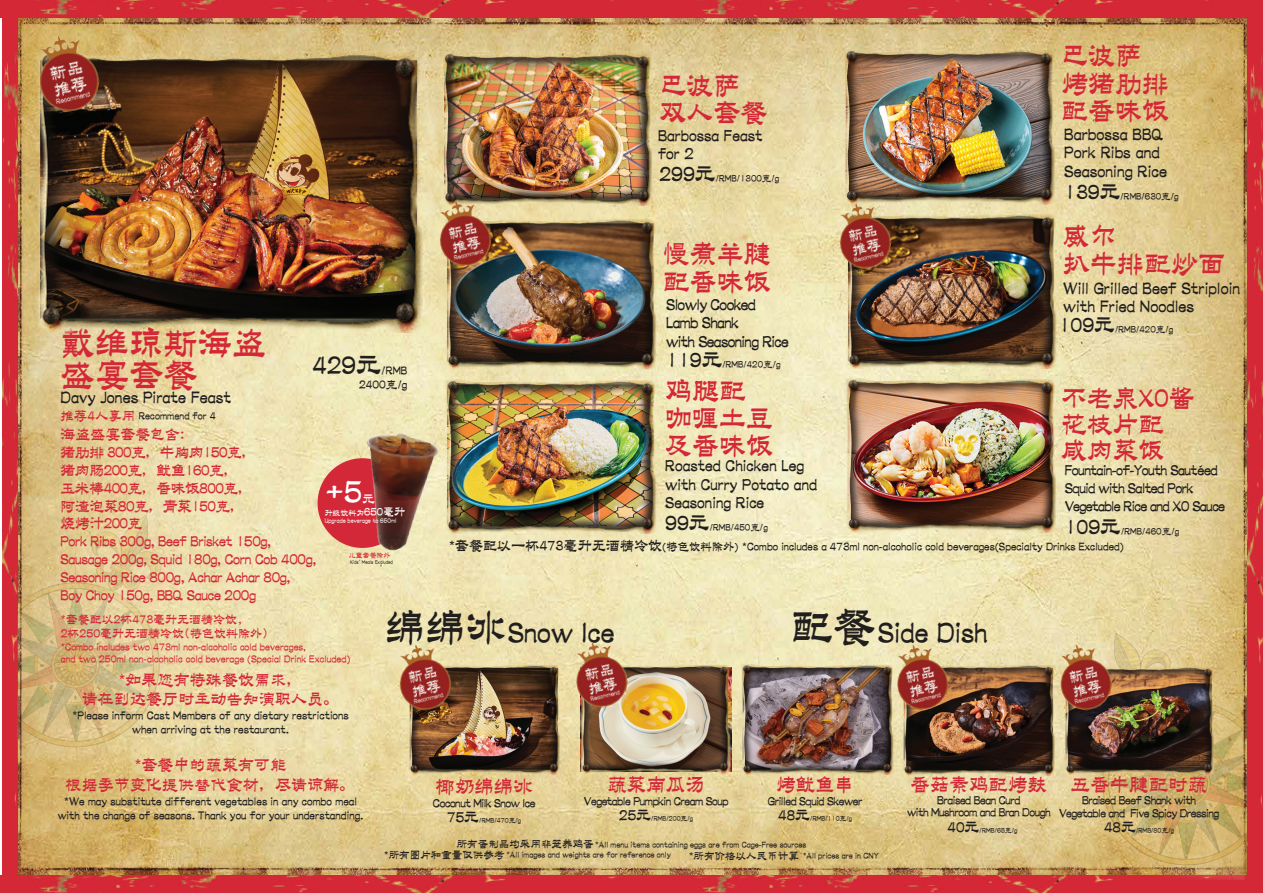
<style>
.page{position:relative;width:1263px;height:893px;background:#fff}
.page>*{position:absolute;margin:0;border:0;box-sizing:border-box;transform-origin:0 0}
.t1{font:700 34.35px/31.5px "M Li PRC";color:#d42838}
.t2{font:700 31.65px "M Li PRC";color:#fff}
.t3{font:700 29.25px "M Li PRC";color:#211e1e}
.t4{font:700 27px/27.5px "M Li PRC";color:#d42838}
.t5{font:700 25.65px/26.1px "M Li PRC";color:#d42838}
.t6{font:700 25.5px "M Li PRC";color:#211e1e}
.t7{font:700 19.5px "M Li PRC";color:#d42838}
.t8{font:700 17.1px/18.1px "M Li PRC";color:#211e1e}
.t9{font:700 16.5px/18.1px "M Li PRC";color:#211e1e}
.t10{font:700 16.5px/18.1px "M Li PRC";letter-spacing:-.04em;color:#211e1e}
.t11{font:700 16.05px/19.4px "M Li PRC";color:#d32838;text-align:center}
.t12{font:700 15px/18px "M Li PRC";letter-spacing:-.025em;color:#d42838}
.t13{font:700 15px/18.1px "M Li PRC";letter-spacing:-.04em;color:#211e1e}
.t14{font:700 12.6px "M Li PRC";color:#fff}
.t15{font:700 12.3px/13.2px "M Li PRC";letter-spacing:-.04em;color:#211e1e;text-align:center}
.t16{font:700 12px/14.4px "M Li PRC";color:#d42838}
.t17{font:700 11.85px/14.2px "M Li PRC";color:#211e1e;text-align:center}
.t18{font:700 11.7px "M Li PRC";color:#211e1e}
.t19{font:700 11.55px "M Li PRC";color:#201d1e}
.t20{font:700 10.8px "M Li PRC";color:#211e1e}
.t21{font:700 10.5px/12.6px "M Li PRC";color:#d42838}
.t22{font:700 9.6px "M Li PRC";color:#211e1e}
.t23{font:700 8.7px "M Li PRC";color:#211e1e}
.t24{font:700 7.95px "M Li PRC";color:#fff}
.t25{font:700 6.9px "M Li PRC";color:#211e1e}
.t26{font:700 6.9px "M Li PRC";color:#d42838}
.t27{font:700 6.3px "M Li PRC";color:#fff}
.t28{font:700 5.1px "M Li PRC";color:#221e1f}
.s1{font-size:13.35px;color:#d42838}
.s2{font-size:11.7px}
.s3{font-size:11.1px}
.s4{font-size:20.85px}
.s5{font-size:14.1px}
.s6{font-size:11.4px}
.s7{font-size:40.2px}
.s8{font-size:42.6px}
.s9{font-size:15px}
.s10{font-size:10.5px}
</style>
<div class="page">
<img style="left:17px;top:18px;width:1231px;height:857px">
<img style="left:1248px;top:18px;width:15px;height:857px">
<img style="left:2px;top:18px;width:15px;height:857px">
<img style="left:675px;top:875px;width:588px;height:18px">
<img style="left:0;top:875px;width:675px;height:18px">
<img style="left:675px;top:0;width:588px;height:18px">
<img style="left:0;top:0;width:675px;height:18px">
<img style="left:11px;top:478px;width:207px;height:283px">
<img style="left:1045px;top:596px;width:207px;height:283px">
<img style="left:843px;top:209px;width:215px;height:166px">
<img style="left:442px;top:214px;width:216px;height:327px">
<img style="left:439px;top:49px;width:216px;height:164px">
<img style="left:733px;top:661px;width:164px;height:115px">
<img style="left:579px;top:662px;width:153px;height:117px">
<img style="left:1063px;top:663px;width:152px;height:116px">
<img style="left:407px;top:661px;width:155px;height:118px">
<img style="left:901px;top:662px;width:156px;height:118px">
<img style="left:831px;top:46px;width:230px;height:160px">
<div style="left:318px;top:458px;width:89px;height:90px;background:#d32838;border-radius:50%"></div>
<img style="left:343px;top:424px;width:112px;height:140px">
<img style="left:834px;top:375px;width:228px;height:159px">
<img style="left:831px;top:201px;width:66px;height:72px">
<img style="left:431px;top:199px;width:66px;height:71px">
<img style="left:568px;top:640px;width:66px;height:72px">
<img style="left:391px;top:642px;width:66px;height:72px">
<img style="left:889px;top:642px;width:66px;height:72px">
<img style="left:1052px;top:642px;width:66px;height:72px">
<img style="left:32px;top:44px;width:394px;height:301px">
<img style="left:30px;top:33px;width:76px;height:83px">
<h1 class="t1" style="left:61px;top:327px;width:207px">戴维琼斯海盗盛宴套餐</h1>
<p class="t8" style="left:61px;top:389px;width:172px">Davy Jones Pirate Feast</p>
<p class="t20" style="left:61px;top:411px;width:157px"><span class="s1">推荐4人享用</span> Recommend for 4</p>
<h3 class="t6" style="left:313px;top:353px;width:96px">429元<span class="s2">/RMB</span></h3>
<p class="t18" style="left:359px;top:379px;width:49px">2400克/g</p>
<p class="t12" style="left:61px;top:425px;width:258px">海盗盛宴套餐包含：<br>猪肋排 300克，牛胸肉150克，<br>猪肉肠200克，鱿鱼160克，<br>玉米棒400克，香味饭800克，<br>阿渣泡菜80克，青菜150克，<br>烧烤汁200克<br>Pork Ribs 300g, Beef Brisket 150g,<br>Sausage 200g, Squid 180g, Corn Cob 400g,<br>Seasoning Rice 800g, Achar Achar 80g,<br>Boy Choy 150g, BBQ Sauce 200g</p>
<h2 class="t2" style="left:325px;top:476px;width:39px">+5</h2>
<p class="t14" style="left:362px;top:493px;width:14px">元</p>
<p class="t24" style="left:325px;top:509px;width:82px">升级饮料为<span class="s3">650毫升</span></p>
<p class="t27" style="left:325px;top:518px;width:74px">Upgrade beverage to 650ml</p>
<p class="t26" style="left:349px;top:552px;width:43px">儿童套餐除外</p>
<p class="t28" style="left:350px;top:560px;width:45px">Kids’Meals Excluded</p>
<h3 class="t4" style="left:659px;top:72px;width:109px">巴波萨双人套餐</h3>
<p class="t9" style="left:658px;top:127px;width:106px">Barbossa Feast for 2</p>
<p class="t22" style="left:659px;top:174px;width:121px"><span class="s4">299元</span>/RMB/1300克/g</p>
<h3 class="t4" style="left:663px;top:240px;width:109px">慢煮羊腱配香味饭</h3>
<p class="t10" style="left:666px;top:296px;width:124px">Slowly Cooked<br>Lamb Shank<br>with Seasoning Rice</p>
<p class="t22" style="left:666px;top:360px;width:116px"><span class="s4">119元</span>/RMB/420克/g</p>
<h3 class="t4" style="left:1061px;top:42px;width:109px">巴波萨烤猪肋排配香味饭</h3>
<p class="t8" style="left:1064px;top:126px;width:104px">Barbossa BBQ<br>Pork Ribs and<br>Seasoning Rice</p>
<p class="t22" style="left:1064px;top:191px;width:116px"><span class="s4">139元</span>/RMB/630克/g</p>
<h3 class="t4" style="left:1063px;top:222px;width:163px">威尔<br>扒牛排配炒面</h3>
<p class="t8" style="left:1063px;top:279px;width:179px">Will Grilled Beef Striploin with Fried Noodles</p>
<p class="t22" style="left:1059px;top:324px;width:116px"><span class="s4">109元</span>/RMB/420克/g</p>
<h3 class="t4" style="left:665px;top:377px;width:110px">鸡腿配咖喱土豆及香味饭</h3>
<p class="t9" style="left:665px;top:457px;width:153px">Roasted Chicken Leg with Curry Potato and<br>Seasoning Rice</p>
<p class="t22" style="left:665px;top:522px;width:104px"><span class="s4">99元</span>/RMB/450克/g</p>
<p class="t19" style="left:449px;top:541px;width:676px"><span class="s5">*套餐配以一杯473毫升无酒精冷饮</span><span class="s6">(特色饮料除外)</span> *Combo includes a 473ml non-alcoholic cold beverages(Specialty Drinks Excluded)</p>
<h3 class="t5" style="left:1061px;top:385px;width:134px">不老泉XO酱花枝片配咸肉菜饭</h3>
<p class="t13" style="left:1065px;top:461px;width:162px">Fountain-of-Youth Saut ed<br>Squid with Salted Pork<br>Vegetable Rice and XO Sauce</p>
<p class="t22" style="left:1065px;top:527px;width:116px"><span class="s4">109元</span>/RMB/460克/g</p>
<p class="t13" style="left:1193px;top:461px;width:16px">é</p>
<p class="t16" style="left:61px;top:612px;width:209px">*套餐配以2杯473毫升无酒精冷饮,<br>2杯250毫升无酒精冷饮(特色饮料除外)</p>
<p class="t21" style="left:61px;top:640px;width:291px">*Combo includes two 473ml non-alcoholic cold beverages,<br>and two 250ml non-alcoholic cold beverage (Special Drink Excluded)</p>
<p class="t11" style="left:82px;top:670px;width:259px">*如果您有特殊餐饮需求，<br>请在到达餐厅时主动告知演职人员。</p>
<p class="t17" style="left:72px;top:708px;width:278px">*Please inform Cast Members of any dietary restrictions when arriving at the restaurant.</p>
<p class="t11" style="left:66px;top:756px;width:292px">*套餐中的蔬菜有可能<br>根据季节变化提供替代食材，尽请谅解。</p>
<p class="t17" style="left:58px;top:794px;width:307px">*We may substitute different vegetables in any combo meal with the change of seasons. Thank you for your understanding.</p>
<h3 class="t3" style="left:385px;top:619px;width:231px"><span class="s7">绵绵冰</span>Snow Ice</h3>
<h3 class="t3" style="left:790px;top:618px;width:199px"><span class="s8">配餐</span>Side Dish</h3>
<h3 class="t7" style="left:435px;top:777px;width:99px">椰奶绵绵冰</h3>
<p class="t15" style="left:433px;top:797px;width:104px">Coconut Milk Snow Ice</p>
<p class="t25" style="left:447px;top:817px;width:76px"><span class="s9">75元</span>/RMB/470克/g</p>
<h3 class="t7" style="left:607px;top:775px;width:99px">蔬菜南瓜汤</h3>
<p class="t15" style="left:584px;top:794px;width:146px">Vegetable Pumpkin Cream Soup</p>
<p class="t25" style="left:619px;top:815px;width:76px"><span class="s9">25元</span>/RMB/200克/g</p>
<h3 class="t7" style="left:776px;top:775px;width:79px">烤鱿鱼串</h3>
<p class="t15" style="left:768px;top:794px;width:96px">Grilled Squid Skewer</p>
<p class="t25" style="left:778px;top:815px;width:76px"><span class="s9">48元</span>/RMB/110克/g</p>
<p class="t23" style="left:457px;top:840px;width:351px"><span class="s10">所有蛋制品均采用非笼养鸡蛋</span> *All menu items containing eggs are from Cage-Free sources</p>
<p class="t23" style="left:384px;top:851px;width:288px"><span class="s10">*所有图片和重量仅供参考</span> *All images and weights are for reference only</p>
<p class="t23" style="left:689px;top:851px;width:191px"><span class="s10">*所有价格以人民币计算</span> *All prices are in CNY</p>
<h3 class="t7" style="left:910px;top:775px;width:138px">香菇素鸡配烤麸</h3>
<p class="t15" style="left:907px;top:794px;width:145px;line-height:12px">Braised Bean Curd<br>with Mushroom and Bran Dough</p>
<p class="t25" style="left:947px;top:827px;width:72px"><span class="s9">40元</span>/RMB/65克/g</p>
<h3 class="t7" style="left:1071px;top:775px;width:138px">五香牛腱配时蔬</h3>
<p class="t15" style="left:1059px;top:794px;width:162px">Braised Beef Shank with<br>Vegetable and Five Spicy Dressing</p>
<p class="t25" style="left:1104px;top:827px;width:72px"><span class="s9">48元</span>/RMB/80克/g</p>
</div>
